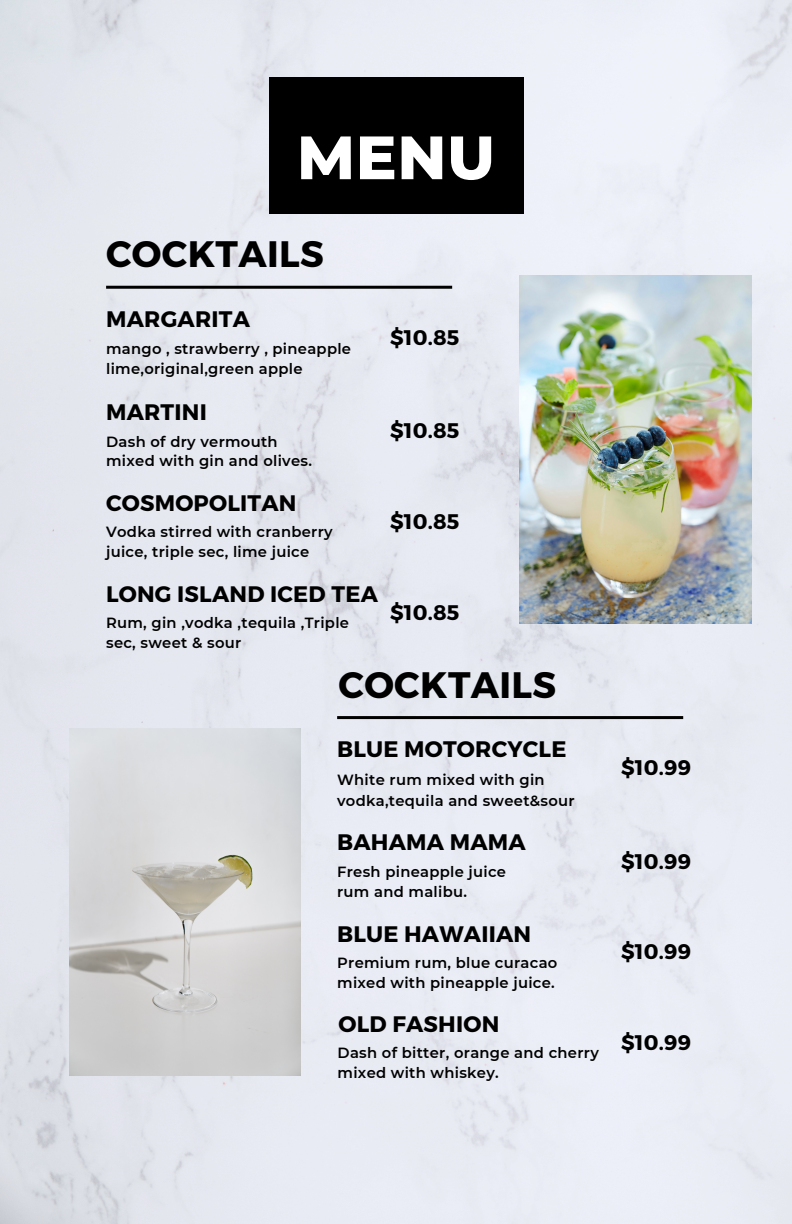
<style>
.page{position:relative;width:792px;height:1224px;background:#fff}
.page>*{position:absolute;margin:0;border:0;box-sizing:border-box;transform-origin:0 0}
.t1{font:800 61px "Montserrat";color:#fff}
.t2{font:700 36.8px "Montserrat";letter-spacing:.01em;color:#000}
.t3{font:700 22.4px "Montserrat";letter-spacing:.01em;color:#000}
.t4{font:700 21.1px "Montserrat";letter-spacing:.01em;color:#000}
.t5{font:600 14.7px/19.7px "Montserrat";letter-spacing:.02em;color:#000}
</style>
<div class="page">
<img style="left:0;top:0;width:792px;height:1224px">
<div style="left:780px;top:134px;width:12px;height:342px;background:#ebeef6"></div>
<div style="left:269px;top:77px;width:254px;height:137px;background:#000"></div>
<hr style="left:106px;top:286px;width:346px;height:3px;background:#000">
<hr style="left:337px;top:716px;width:346px;height:3px;background:#000">
<img style="left:520px;top:276px;width:231px;height:348px">
<img style="left:70px;top:728px;width:231px;height:347px">
<p class="t1" style="left:297px;top:120px;width:200px">MENU</p>
<p class="t2" style="left:106px;top:230px;width:219px">COCKTAILS</p>
<p class="t3" style="left:106px;top:305px;width:145px">MARGARITA</p>
<p class="t5" style="left:106px;top:338px;width:246px">mango , strawberry , pineapple</p>
<p class="t5" style="left:106px;top:359px;width:198px">lime,original,green apple</p>
<p class="t3" style="left:106px;top:397px;width:102px">MARTINI</p>
<p class="t5" style="left:106px;top:431px;width:173px">Dash of dry vermouth</p>
<p class="t5" style="left:106px;top:451px;width:207px">mixed with gin and olives.</p>
<p class="t3" style="left:106px;top:488px;width:192px">COSMOPOLITAN</p>
<p class="t5" style="left:106px;top:522px;width:228px">Vodka stirred with cranberry juice, triple sec, lime juice</p>
<p class="t3" style="left:106px;top:579px;width:273px">LONG ISLAND ICED TEA</p>
<p class="t5" style="left:106px;top:613px;width:244px">Rum, gin ,vodka ,tequila ,Triple sec, sweet &amp; sour</p>
<p class="t4" style="left:390px;top:324px;width:71px">$10.85</p>
<p class="t4" style="left:390px;top:417px;width:71px">$10.85</p>
<p class="t4" style="left:390px;top:508px;width:71px">$10.85</p>
<p class="t4" style="left:390px;top:599px;width:71px">$10.85</p>
<p class="t2" style="left:339px;top:661px;width:219px">COCKTAILS</p>
<p class="t3" style="left:337px;top:735px;width:231px">BLUE MOTORCYCLE</p>
<p class="t5" style="left:337px;top:770px;width:209px">White rum mixed with gin</p>
<p class="t5" style="left:337px;top:790px;width:239px">vodka,tequila and sweet&amp;sour</p>
<p class="t3" style="left:337px;top:828px;width:190px">BAHAMA MAMA</p>
<p class="t5" style="left:337px;top:862px;width:170px">Fresh pineapple juice</p>
<p class="t5" style="left:337px;top:882px;width:131px">rum and malibu.</p>
<p class="t3" style="left:337px;top:920px;width:196px">BLUE HAWAIIAN</p>
<p class="t5" style="left:337px;top:952px;width:222px">Premium rum, blue curacao</p>
<p class="t5" style="left:337px;top:973px;width:219px">mixed with pineapple juice.</p>
<p class="t3" style="left:339px;top:1010px;width:162px">OLD FASHION</p>
<p class="t5" style="left:338px;top:1043px;width:263px">Dash of bitter, orange and cherry</p>
<p class="t5" style="left:338px;top:1063px;width:163px">mixed with whiskey.</p>
<p class="t4" style="left:621px;top:754px;width:71px">$10.99</p>
<p class="t4" style="left:621px;top:847px;width:71px">$10.99</p>
<p class="t4" style="left:621px;top:938px;width:71px">$10.99</p>
<p class="t4" style="left:621px;top:1029px;width:71px">$10.99</p>
</div>
